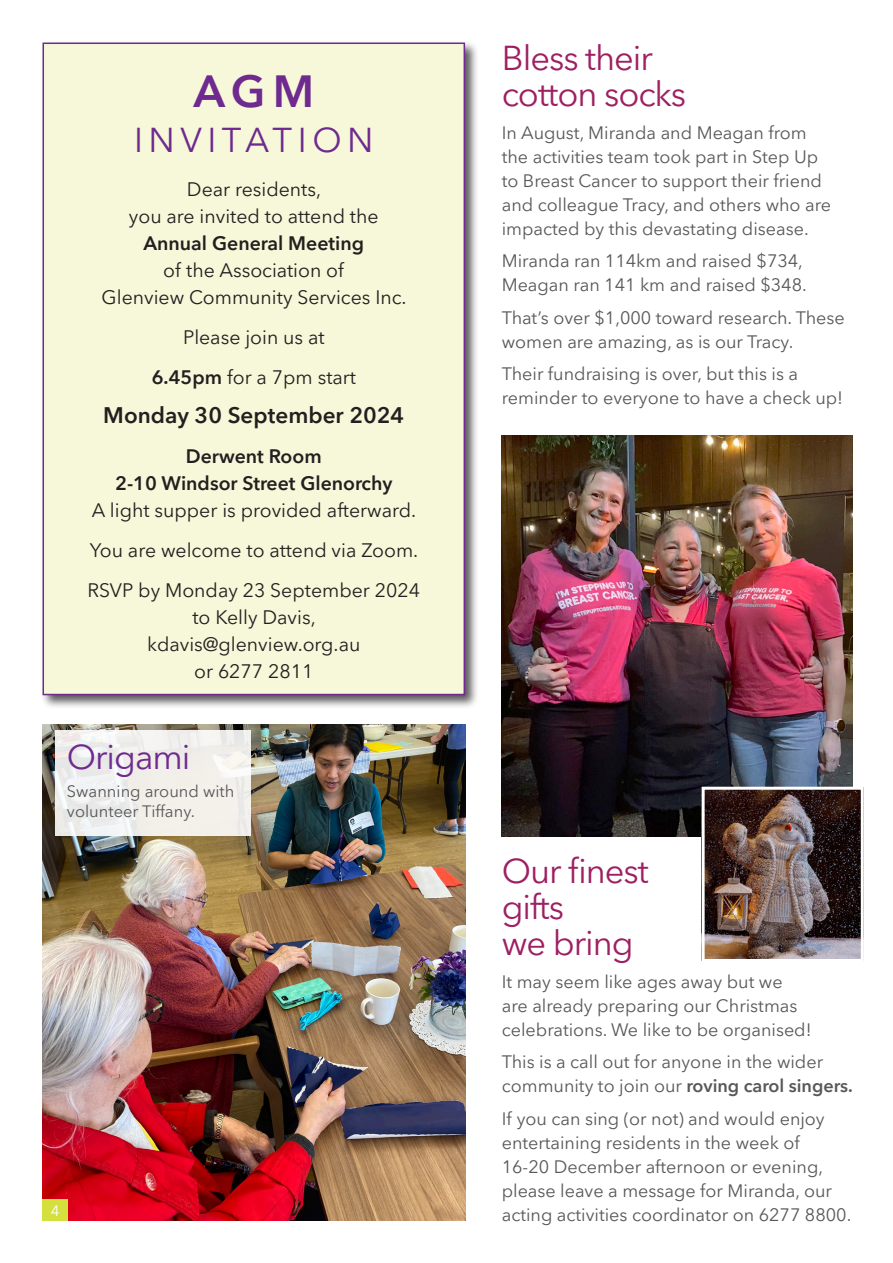
<style>
.page{position:relative;width:893px;height:1263px;background:#fff}
.page>*{position:absolute;margin:0;border:0;box-sizing:border-box;transform-origin:0 0}
.W_Heading_1{font:600 45px "Avenir Next LT Pro";color:#6e2a8e}
.W_Heading_1-2{font:34.5px/36px "Avenir Next LT Pro";letter-spacing:-.03em;color:#9e1f62}
.W_Heading_1-3{font:34.5px "Avenir Next LT Pro";letter-spacing:.16em;color:#6e2a8e}
.K_Heading_1{font:34.5px "Avenir Next LT Pro";letter-spacing:-.03em;color:#6e2a8e}
.Text{font:600 22.5px "Avenir Next LT Pro";color:#231f20}
.Text-2{font:19.5px/27px "Avenir Next LT Pro";color:#231f20;text-align:center}
.Text-3{font:600 19.5px/27px "Avenir Next LT Pro";color:#231f20;text-align:center}
.Text-4{font:18px/24px "Avenir Next LT Pro";color:#57585a}
.t1{font:16.5px/19.5px "Avenir Next LT Pro";color:#57585a}
.t2{font:15px "Avenir Next LT Pro";color:#fff}
.s1{font-weight:600}
.s2{font-weight:400}
</style>
<div class="page">
<img style="left:43px;top:724px;width:422px;height:496px">
<div style="left:43px;top:1199px;width:25px;height:21px;background:#d5df3e"></div>
<div style="left:41px;top:40px;width:438px;height:669px;background:#231f20;opacity:.75"></div>
<div style="left:43px;top:43px;width:422px;height:652px;background:#f6f8d9;border:2px solid #6e2a8e"></div>
<img style="left:502px;top:436px;width:351px;height:400px">
<svg style="left:55px;top:731px;width:196px;height:105px;fill:#f2f0eb"></svg>
<img style="left:706px;top:791px;width:154px;height:167px">
<div style="left:702px;top:787px;width:162px;height:175px;border:3px solid #fff"></div>
<p class="W_Heading_1" style="left:193px;top:64px;width:122px">AGM</p>
<p class="W_Heading_1-3" style="left:134px;top:119px;width:241px">INVITATION</p>
<p class="Text-2" style="left:102px;top:176px;width:307px">Dear residents,<br>you are invited to attend the<br><span class="s1">Annual General Meeting<br></span>of the Association of<br>Glenview Community Services Inc.</p>
<p class="Text-2" style="left:183px;top:323px;width:143px">Please join us at</p>
<p class="Text-2" style="left:152px;top:363px;width:206px"><span class="s1">6.45pm</span> for a 7pm start</p>
<p class="Text" style="left:103px;top:402px;width:302px">Monday 30 September 2024</p>
<p class="Text-3" style="left:92px;top:443px;width:326px">Derwent Room<br>2-10 Windsor Street Glenorchy<br><span class="s2">A light supper is provided afterward.</span></p>
<p class="Text-2" style="left:90px;top:536px;width:330px">You are welcome to attend via Zoom.</p>
<p class="Text-2" style="left:87px;top:576px;width:334px">RSVP by Monday 23 September 2024 to Kelly Davis, kdavis@glenview.org.au<br>or 6277 2811</p>
<p class="K_Heading_1" style="left:67px;top:737px;width:125px">Origami</p>
<p class="t1" style="left:67px;top:782px;width:169px">Swanning around with volunteer Tiffany.</p>
<p class="t2" style="left:51px;top:1201px;width:10px">4</p>
<p class="W_Heading_1-2" style="left:502px;top:40px;width:186px">Bless their cotton socks</p>
<p class="Text-4" style="left:502px;top:120px;width:331px">In August, Miranda and Meagan from the activities team took part in Step Up to Breast Cancer to support their friend and colleague Tracy, and others who are impacted by this devastating disease.</p>
<p class="Text-4" style="left:502px;top:249px;width:307px">Miranda ran 114km and raised $734,<br>Meagan ran 141 km and raised $348.</p>
<p class="Text-4" style="left:502px;top:305px;width:345px">That’s over $1,000 toward research. These women are amazing, as is our Tracy.</p>
<p class="Text-4" style="left:502px;top:362px;width:343px">Their fundraising is over, but this is a reminder to everyone to have a check up!</p>
<p class="W_Heading_1-2" style="left:502px;top:853px;width:148px">Our finest gifts<br>we bring</p>
<p class="Text-4" style="left:502px;top:969px;width:311px">It may seem like ages away but we are already preparing our Christmas celebrations. We like to be organised!</p>
<p class="Text-4" style="left:502px;top:1050px;width:353px">This is a call out for anyone in the wider community to join our <span class="s1">roving carol singers.</span></p>
<p class="Text-4" style="left:502px;top:1106px;width:351px">If you can sing (or not) and would enjoy entertaining residents in the week of 16-20 December afternoon or evening, please leave a message for Miranda, our acting activities coordinator on 6277 8800.</p>
</div>
